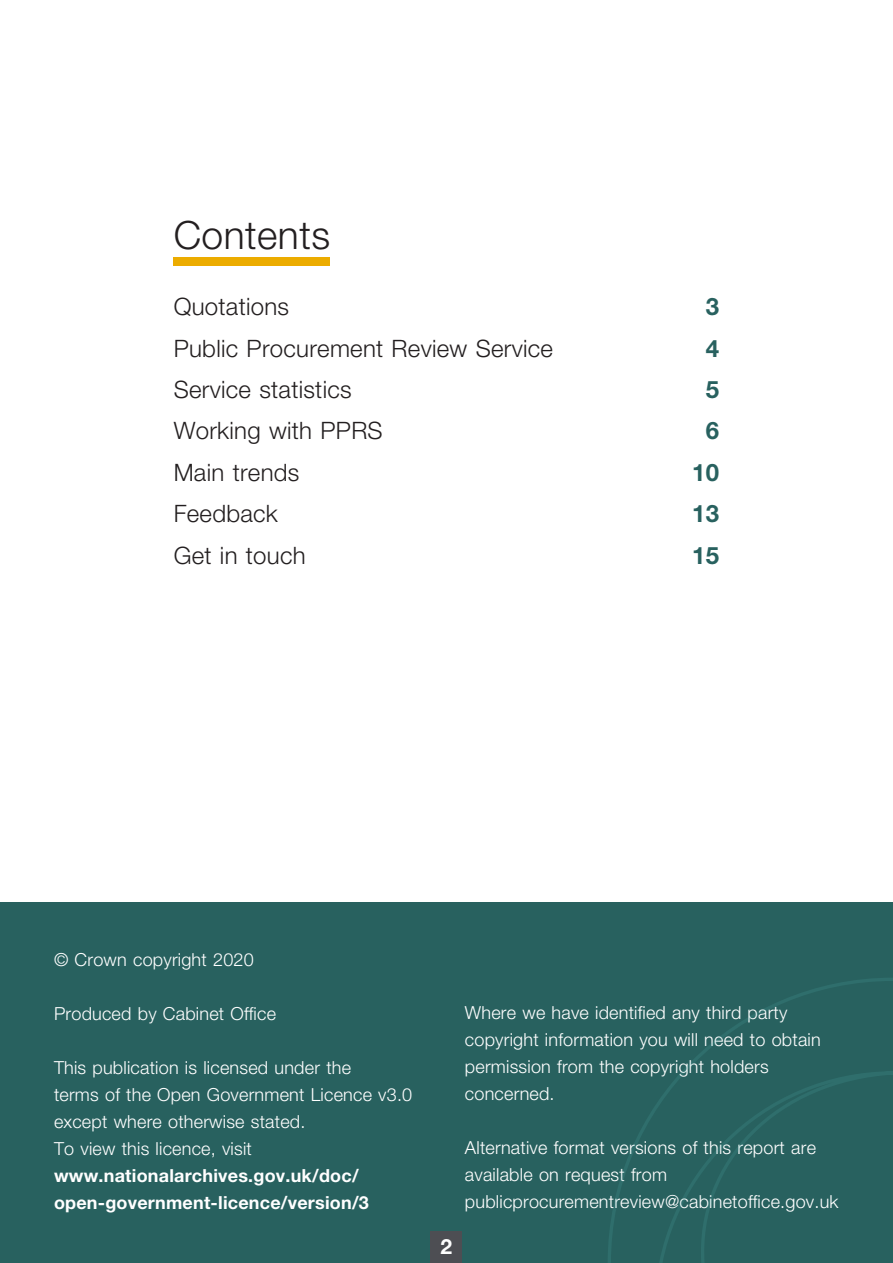
<style>
.page{position:relative;width:893px;height:1263px;background:#fff}
.page>*{position:absolute;margin:0;border:0;box-sizing:border-box;transform-origin:0 0}
.t1{font:300 39px "Helvetica Neue LT Pro";letter-spacing:.01em;color:#231f20}
.Body{font:300 24px "Helvetica Neue LT Pro";letter-spacing:.01em;color:#231f20}
.Body-2{font:700 24px "Helvetica Neue LT Pro";color:#28615f}
.t2{font:700 21px "Helvetica Neue LT Pro";color:#fff}
.t3{font:300 18px/27px "Helvetica Neue LT Pro";letter-spacing:.01em;color:#fff}
.s1{font-weight:700}
</style>
<div class="page">
<div style="left:0;top:903px;width:893px;height:360px;background:#28615f"></div>
<div style="left:431px;top:1231px;width:31px;height:32px;background:#4d4e53"></div>
<svg style="left:608px;top:978px;width:285px;height:285px"></svg>
<div style="left:174px;top:257px;width:156px;height:8px;background:#ecac00"></div>
<p class="t1" style="left:174px;top:211px;width:158px">Contents</p>
<p class="Body" style="left:174px;top:292px;width:117px">Quotations</p>
<p class="Body-2" style="left:706px;top:292px;width:15px">3</p>
<p class="Body" style="left:174px;top:333px;width:381px">Public Procurement Review Service</p>
<p class="Body-2" style="left:706px;top:333px;width:15px">4</p>
<p class="Body" style="left:174px;top:375px;width:179px">Service statistics</p>
<p class="Body-2" style="left:706px;top:375px;width:15px">5</p>
<p class="Body" style="left:174px;top:416px;width:211px">Working with PPRS</p>
<p class="Body-2" style="left:706px;top:416px;width:15px">6</p>
<p class="Body" style="left:174px;top:458px;width:127px">Main trends</p>
<p class="Body-2" style="left:692px;top:457px;width:28px">10</p>
<p class="Body" style="left:174px;top:499px;width:106px">Feedback</p>
<p class="Body-2" style="left:692px;top:499px;width:28px">13</p>
<p class="Body" style="left:174px;top:540px;width:134px">Get in touch</p>
<p class="Body-2" style="left:692px;top:540px;width:28px">15</p>
<p class="t3" style="left:54px;top:946px;width:201px">© Crown copyright 2020</p>
<p class="t3" style="left:54px;top:1000px;width:224px">Produced by Cabinet Office</p>
<p class="t3" style="left:54px;top:1054px;width:360px">This publication is licensed under the<br>terms of the Open Government Licence v3.0 except where otherwise stated.<br>To view this licence, visit <span class="s1">www.nationalarchives.gov.uk/doc/ open-government-licence/version/3</span></p>
<p class="t3" style="left:465px;top:998px;width:357px">Where we have identified any third party copyright information you will need to obtain permission from the copyright holders concerned.</p>
<p class="t2" style="left:440px;top:1233px;width:13px">2</p>
<p class="t3" style="left:465px;top:1133px;width:375px">Alternative format versions of this report are available on request from publicprocurementreview@cabinetoffice.gov.uk</p>
</div>
